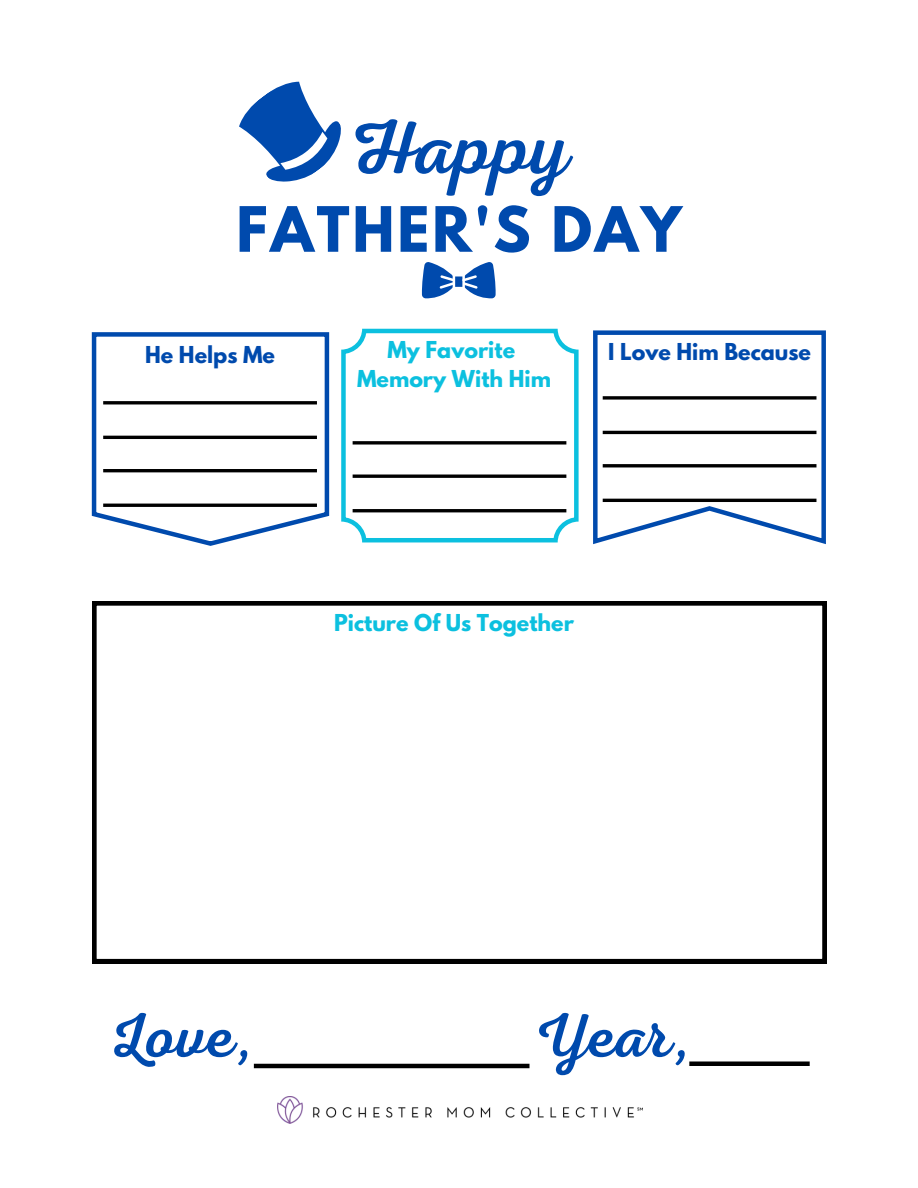
<style>
.page{position:relative;width:918px;height:1188px;background:#fff}
.page>*{position:absolute;margin:0;border:0;box-sizing:border-box;transform-origin:0 0}
.t1{font:77.55px "Nexa Script";color:#004aad}
.t2{font:63px "Nexa Script";color:#004aad}
.t3{font:700 55.35px "League Spartan";letter-spacing:.05em;color:#004aad}
.t4{font:700 20.7px "League Spartan";color:#0cc0df}
.t5{font:700 20.7px "League Spartan";color:#004aad}
</style>
<div class="page">
<svg style="left:92px;top:332px;width:237px;height:214px"></svg>
<svg style="left:593px;top:330px;width:233px;height:214px"></svg>
<svg style="left:341px;top:329px;width:238px;height:213px"></svg>
<hr style="left:103px;top:401px;width:214px;height:3px;background:#000">
<hr style="left:103px;top:436px;width:214px;height:3px;background:#000">
<hr style="left:103px;top:469px;width:214px;height:3px;background:#000">
<hr style="left:103px;top:504px;width:214px;height:3px;background:#000">
<svg style="left:603px;top:396px;width:213px;height:4px"></svg>
<hr style="left:603px;top:431px;width:213px;height:3px;background:#000">
<hr style="left:603px;top:464px;width:213px;height:3px;background:#000">
<hr style="left:603px;top:499px;width:213px;height:3px;background:#000">
<svg style="left:353px;top:441px;width:213px;height:4px"></svg>
<hr style="left:353px;top:475px;width:213px;height:3px;background:#000">
<hr style="left:353px;top:509px;width:213px;height:3px;background:#000">
<hr style="left:254px;top:1064px;width:276px;height:4px;background:#000">
<div style="left:689px;top:1061px;width:121px;height:5px;background:#000"></div>
<img style="left:277px;top:1096px;width:366px;height:27px">
<svg style="left:92px;top:601px;width:735px;height:362px"></svg>
<svg style="left:239px;top:81px;width:102px;height:101px"></svg>
<svg style="left:421px;top:262px;width:75px;height:37px"></svg>
<p class="t1" style="left:348px;top:103px;width:223px">Happy</p>
<p class="t3" style="left:236px;top:202px;width:447px">FATHER'S DAY</p>
<p class="t5" style="left:145px;top:344px;width:131px">He Helps Me</p>
<p class="t4" style="left:387px;top:339px;width:129px">My Favorite</p>
<p class="t5" style="left:608px;top:341px;width:204px">I Love Him Because</p>
<p class="t4" style="left:357px;top:368px;width:196px">Memory With Him</p>
<p class="t4" style="left:334px;top:613px;width:241px">Picture Of Us Together</p>
<p class="t2" style="left:109px;top:1000px;width:147px">Love,</p>
<p class="t2" style="left:533px;top:1000px;width:160px">Year,</p>
</div>
